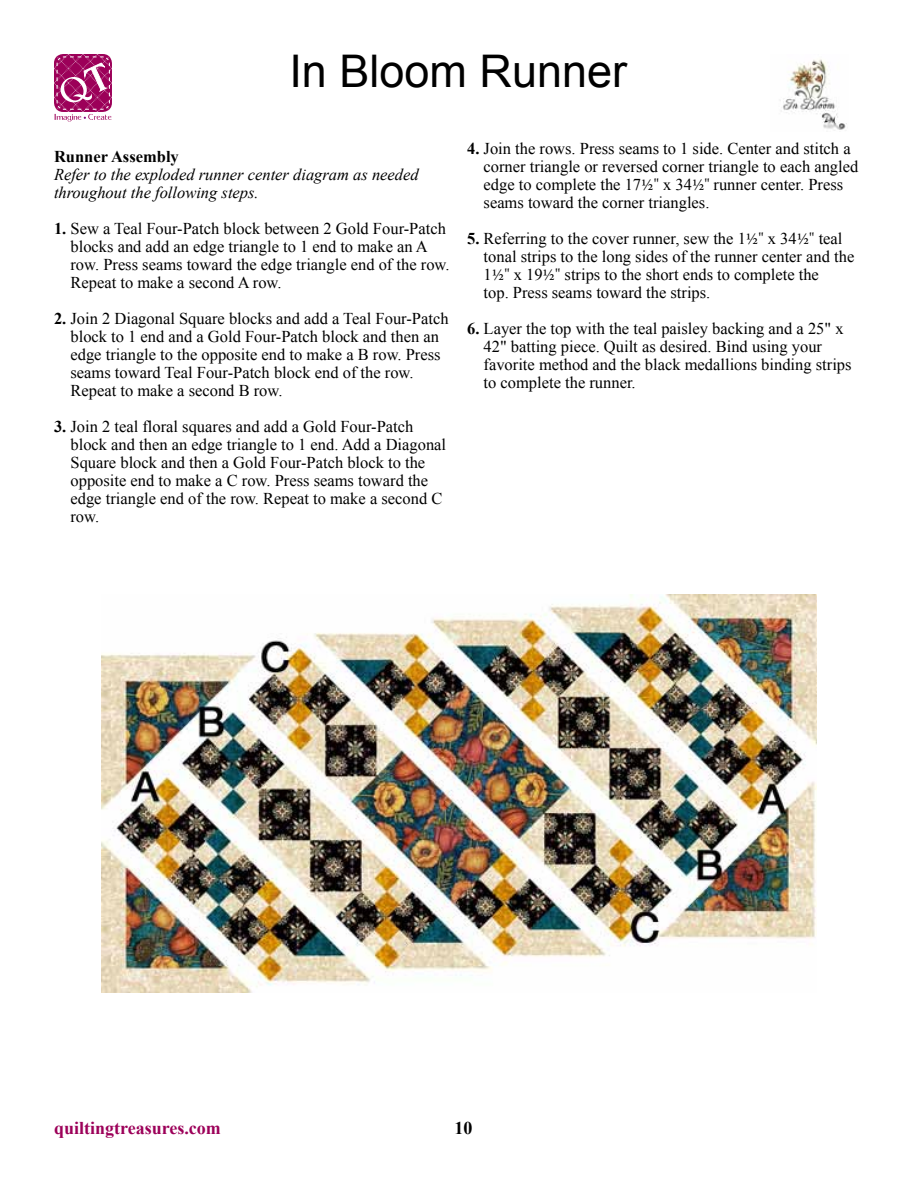
<style>
.page{position:relative;width:918px;height:1188px;background:#fff}
.page>*{position:absolute;margin:0;border:0;box-sizing:border-box;transform-origin:0 0}
.t1{font:45px "Arial";color:#000}
.t2{font:700 18px "Times New Roman";color:#9c0059}
.t3{font:700 18px "Times New Roman";color:#000}
.t4{font:16.5px/18px "Times New Roman";color:#000}
.t5{font:italic 16.5px/18px "Times New Roman";color:#000}
.t6{font:700 16.5px "Times New Roman";color:#000}
.s1{font-weight:700}
.s2{font-family:"Minion Pro"}
</style>
<div class="page">
<svg style="left:54px;top:54px;width:58px;height:68px"></svg>
<img style="left:780px;top:59px;width:67px;height:72px">
<img style="left:102px;top:594px;width:714px;height:398px">
<h1 class="t1" style="left:289px;top:41px;width:339px">In Bloom Runner</h1>
<p class="t6" style="left:54px;top:145px;width:126px">Runner Assembly</p>
<p class="t5" style="left:54px;top:165px;width:366px">Refer to the exploded runner center diagram as needed throughout the following steps.</p>
<p class="t4" style="left:70px;top:219px;width:381px;text-indent:-16px"><span class="s1">1.</span> Sew a Teal Four-Patch block between 2 Gold Four-Patch blocks and add an edge triangle to 1 end to make an A row. Press seams toward the edge triangle end of the row.<br>Repeat to make a second A row.</p>
<p class="t4" style="left:70px;top:309px;width:380px;text-indent:-16px"><span class="s1">2.</span> Join 2 Diagonal Square blocks and add a Teal Four-Patch block to 1 end and a Gold Four-Patch block and then an edge triangle to the opposite end to make a B row. Press seams toward Teal Four-Patch block end of the row.<br>Repeat to make a second B row.</p>
<p class="t4" style="left:70px;top:417px;width:377px;text-indent:-16px"><span class="s1">3.</span> Join 2 teal floral squares and add a Gold Four-Patch block and then an edge triangle to 1 end. Add a Diagonal Square block and then a Gold Four-Patch block to the opposite end to make a C row. Press seams toward the edge triangle end of the row. Repeat to make a second C row.</p>
<p class="t4" style="left:484px;top:139px;width:376px;text-indent:-16px"><span class="s1">4.</span> Join the rows. Press seams to 1 side. Center and stitch a corner triangle or reversed corner triangle to each angled edge to complete the 17<span class="s2">1/2"</span> x 34<span class="s2">1/2"</span> runner center. Press seams toward the corner triangles.</p>
<p class="t4" style="left:484px;top:229px;width:372px;text-indent:-16px"><span class="s1">5.</span> Referring to the cover runner, sew the 1<span class="s2">1/2"</span> x 34<span class="s2">1/2"</span> teal tonal strips to the long sides of the runner center and the 1<span class="s2">1/2"</span> x 19<span class="s2">1/2"</span> strips to the short ends to complete the<br>top. Press seams toward the strips.</p>
<p class="t4" style="left:484px;top:319px;width:370px;text-indent:-16px"><span class="s1">6.</span> Layer the top with the teal paisley backing and a 25" x 42" batting piece. Quilt as desired. Bind using your favorite method and the black medallions binding strips to complete the runner.</p>
<p class="t2" style="left:54px;top:1116px;width:168px">quiltingtreasures.com</p>
<p class="t3" style="left:454px;top:1116px;width:19px">10</p>
</div>
